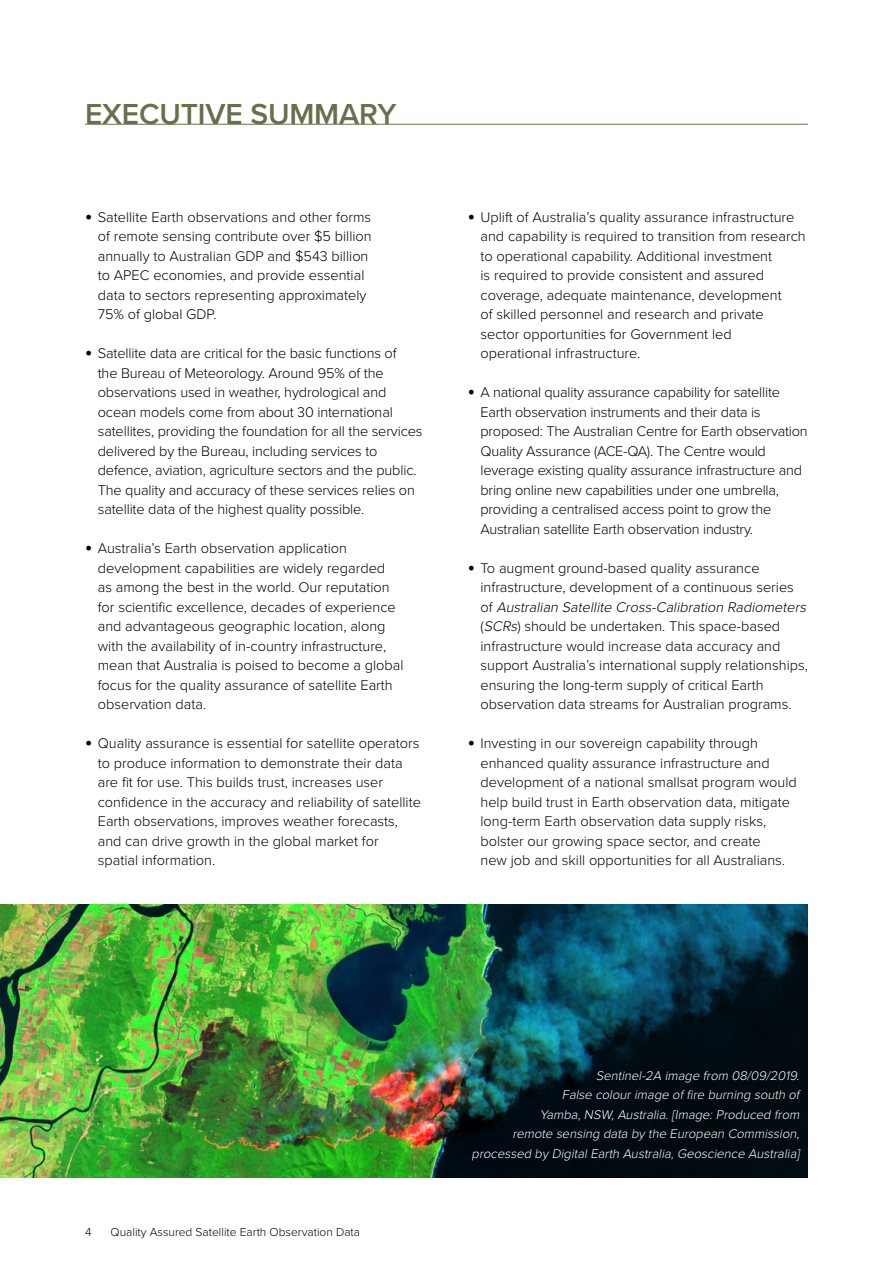
<style>
.page{position:relative;width:893px;height:1263px;background:#fff}
.page>*{position:absolute;margin:0;border:0;box-sizing:border-box;transform-origin:0 0}
.t1{font:600 30px "Proxima Nova";letter-spacing:-.005em;color:#65714b}
.t2{font:300 14.55px/19.5px "Proxima Nova";color:#000}
.t3{font:italic 300 13.05px/19.5px "Proxima Nova";color:#fff;text-align:right}
.t4{font:300 12px "Proxima Nova";color:#000}
.s1{font-family:"Gill Sans";font-weight:700}
.s2{font-style:italic}
</style>
<div class="page">
<hr style="left:85px;top:124px;width:723px;height:1px;background:#65714b">
<img style="left:0;top:904px;width:808px;height:273px">
<h1 class="t1" style="left:85px;top:92px;width:313px">EXECUTIVE SUMMARY</h1>
<p class="t2" style="left:98px;top:206px;width:275px;text-indent:-13px"><span class="s1">•</span> Satellite Earth observations and other forms of remote sensing contribute over $5 billion annually to Australian GDP and $543 billion to APEC economies, and provide essential data to sectors representing approximately 75% of global GDP.</p>
<p class="t2" style="left:98px;top:343px;width:326px;text-indent:-13px"><span class="s1">•</span> Satellite data are critical for the basic functions of<br>the Bureau of Meteorology. Around 95% of the observations used in weather, hydrological and ocean models come from about 30 international satellites, providing the foundation for all the services delivered by the Bureau, including services to defence, aviation, agriculture sectors and the public.<br>The quality and accuracy of these services relies on satellite data of the highest quality possible.</p>
<p class="t2" style="left:98px;top:538px;width:307px;text-indent:-13px"><span class="s1">•</span> Australia’s Earth observation application development capabilities are widely regarded<br>as among the best in the world. Our reputation for scientific excellence, decades of experience and advantageous geographic location, along with the availability of in-country infrastructure, mean that Australia is poised to become a global focus for the quality assurance of satellite Earth observation data.</p>
<p class="t2" style="left:98px;top:733px;width:325px;text-indent:-13px"><span class="s1">•</span> Quality assurance is essential for satellite operators to produce information to demonstrate their data are fit for use. This builds trust, increases user confidence in the accuracy and reliability of satellite Earth observations, improves weather forecasts, and can drive growth in the global market for spatial information.</p>
<p class="t2" style="left:480px;top:206px;width:327px;text-indent:-13px"><span class="s1">•</span> Uplift of Australia’s quality assurance infrastructure and capability is required to transition from research to operational capability. Additional investment<br>is required to provide consistent and assured coverage, adequate maintenance, development<br>of skilled personnel and research and private sector opportunities for Government led operational infrastructure.</p>
<p class="t2" style="left:480px;top:382px;width:329px;text-indent:-13px"><span class="s1">•</span> A national quality assurance capability for satellite Earth observation instruments and their data is proposed: The Australian Centre for Earth observation Quality Assurance (ACE-QA). The Centre would leverage existing quality assurance infrastructure and bring online new capabilities under one umbrella, providing a centralised access point to grow the Australian satellite Earth observation industry.</p>
<p class="t2" style="left:480px;top:557px;width:331px;text-indent:-13px"><span class="s1">•</span> To augment ground-based quality assurance infrastructure, development of a continuous series<br>o f <span class="s2">Australian Satellite Cross-Calibration Radiometers </span>(<span class="s2">SCRs</span>) should be undertaken. This space-based infrastructure would increase data accuracy and support Australia’s international supply relationships, ensuring the long-term supply of critical Earth observation data streams for Australian programs.</p>
<p class="t2" style="left:480px;top:733px;width:318px;text-indent:-13px"><span class="s1">•</span> Investing in our sovereign capability through enhanced quality assurance infrastructure and development of a national smallsat program would help build trust in Earth observation data, mitigate long-term Earth observation data supply risks, bolster our growing space sector, and create<br>new job and skill opportunities for all Australians.</p>
<p class="t4" style="left:85px;top:1223px;width:8px">4</p>
<p class="t4" style="left:111px;top:1223px;width:251px">Quality Assured Satellite Earth Observation Data</p>
<p class="t3" style="left:472px;top:1065px;width:333px">Sentinel-2A image from 08/09/2019.<br>False colourimage offire burning south of Yamba,NSW,Australia.[Image:Produced from<br>remote sensing data by the European Commission, processed by DigitalEarth Australia,Geoscience Australia]</p>
</div>
